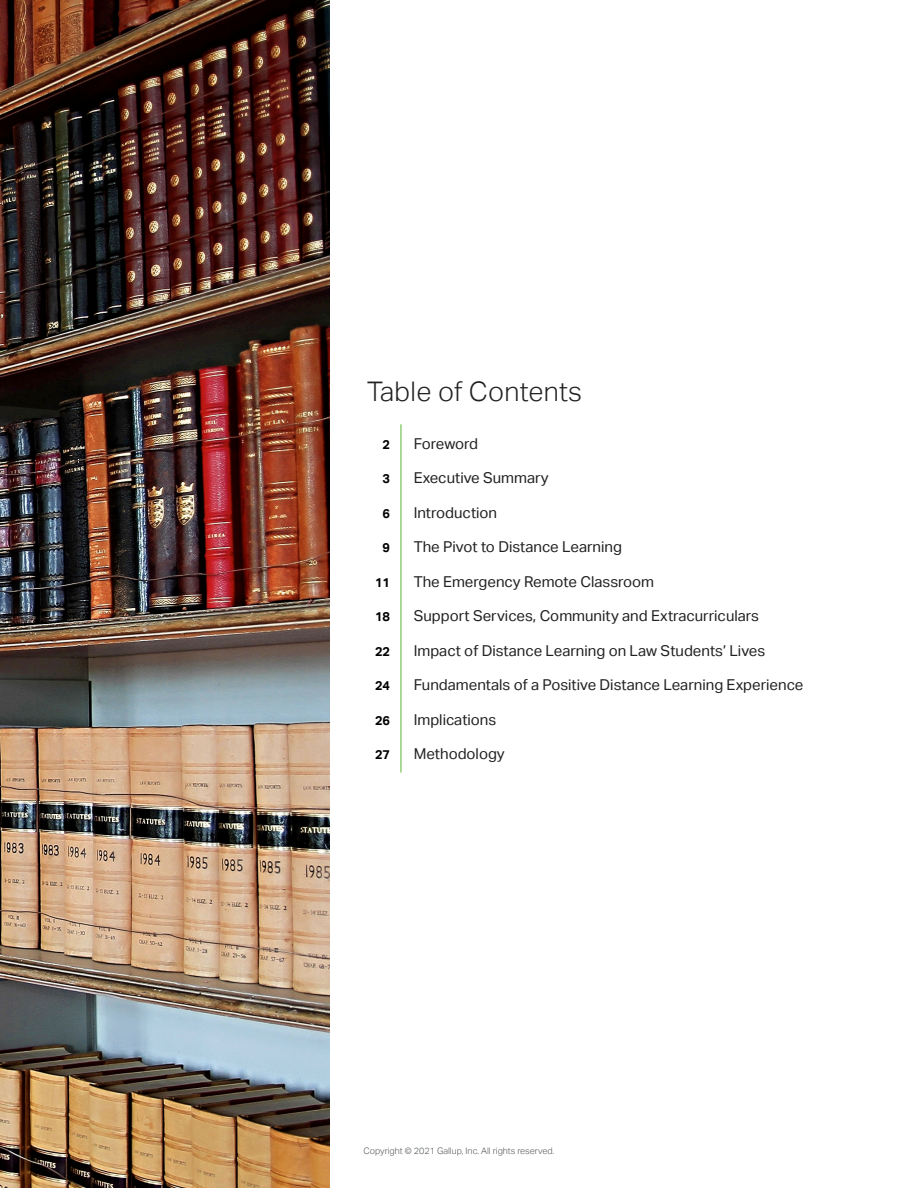
<style>
.page{position:relative;width:918px;height:1188px;background:#fff}
.page>*{position:absolute;margin:0;border:0;box-sizing:border-box;transform-origin:0 0}
.page_header{font:300 27px "Aktiv Grotesk";letter-spacing:.01em;color:#212121}
.t1{font:15px "Aktiv Grotesk";color:#212121}
.t2{font:700 12.75px "Aktiv Grotesk";color:#000}
.t3{font:300 9px "Aktiv Grotesk";color:#535759}
</style>
<div class="page">
<img style="left:0;top:0;width:330px;height:1188px">
<hr style="left:400px;top:424px;width:2px;height:349px;background:#6abf4a">
<h3 class="page_header" style="left:367px;top:375px;width:216px">Table of Contents</h3>
<p class="t2" style="left:383px;top:437px;width:9px">2</p>
<p class="t1" style="left:414px;top:435px;width:66px">Foreword</p>
<p class="t2" style="left:383px;top:471px;width:9px">3</p>
<p class="t1" style="left:414px;top:469px;width:137px">Executive Summary</p>
<p class="t2" style="left:383px;top:506px;width:9px">6</p>
<p class="t1" style="left:414px;top:504px;width:85px">Introduction</p>
<p class="t2" style="left:383px;top:540px;width:9px">9</p>
<p class="t1" style="left:414px;top:538px;width:210px">The Pivot to Distance Learning</p>
<p class="t2" style="left:375px;top:575px;width:17px">11</p>
<p class="t1" style="left:414px;top:573px;width:242px">The Emergency Remote Classroom</p>
<p class="t2" style="left:375px;top:609px;width:17px">18</p>
<p class="t1" style="left:414px;top:607px;width:347px">Support Services, Community and Extracurriculars</p>
<p class="t2" style="left:375px;top:644px;width:17px">22</p>
<p class="t1" style="left:414px;top:642px;width:353px">Impact of Distance Learning on Law Students’ Lives</p>
<p class="t2" style="left:375px;top:678px;width:17px">24</p>
<p class="t1" style="left:414px;top:676px;width:391px">Fundamentals of a Positive Distance Learning Experience</p>
<p class="t2" style="left:375px;top:713px;width:17px">26</p>
<p class="t1" style="left:414px;top:711px;width:84px">Implications</p>
<p class="t2" style="left:375px;top:747px;width:17px">27</p>
<p class="t1" style="left:414px;top:745px;width:93px">Methodology</p>
<p class="t3" style="left:363px;top:1146px;width:193px">Copyright © 2021 Gallup, Inc. All rights reserved.</p>
</div>
